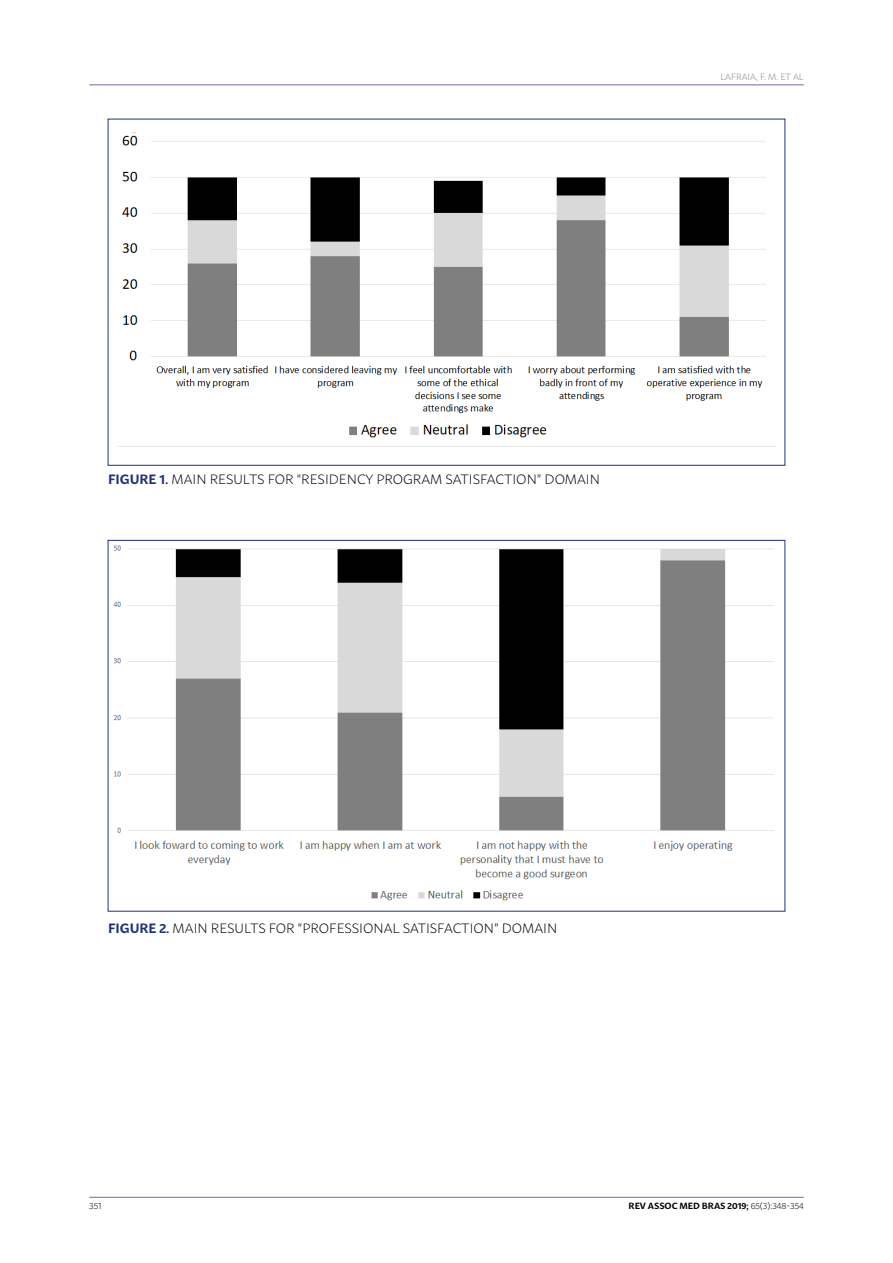
<style>
.page{position:relative;width:893px;height:1263px;background:#fff}
.page>*{position:absolute;margin:0;border:0;box-sizing:border-box;transform-origin:0 0}
.t1{font:200 13.5px "Mato Sans";color:#000}
.t2{font:600 9px "Mato Sans";color:#000}
.t3{font:200 9px "Mato Sans";color:#808285}
.t4{font:200 9px "Mato Sans";color:#000}
.s1{font-weight:600;color:#1e3278}
.s2{font-weight:200}
</style>
<div class="page">
<hr style="left:89px;top:85px;width:715px;height:1px;background:#696c9f">
<hr style="left:89px;top:1197px;width:715px;height:1px;background:#696c9f">
<img style="left:118px;top:132px;width:657px;height:315px">
<img style="left:113px;top:545px;width:661px;height:356px">
<p class="t3" style="left:720px;top:68px;width:85px">LAFRAIA, F. M. ET AL</p>
<p class="t1" style="left:108px;top:467px;width:493px"><span class="s1">FIGURE 1.</span> MAIN RESULTS FOR “RESIDENCY PROGRAM SATISFACTION” DOMAIN</p>
<p class="t1" style="left:108px;top:916px;width:451px"><span class="s1">FIGURE 2.</span> MAIN RESULTS FOR “PROFESSIONAL SATISFACTION” DOMAIN</p>
<p class="t4" style="left:89px;top:1198px;width:14px">351</p>
<p class="t2" style="left:629px;top:1198px;width:177px">REV ASSOC MED BRAS 2019; <span class="s2">65(3):348-354</span></p>
</div>
